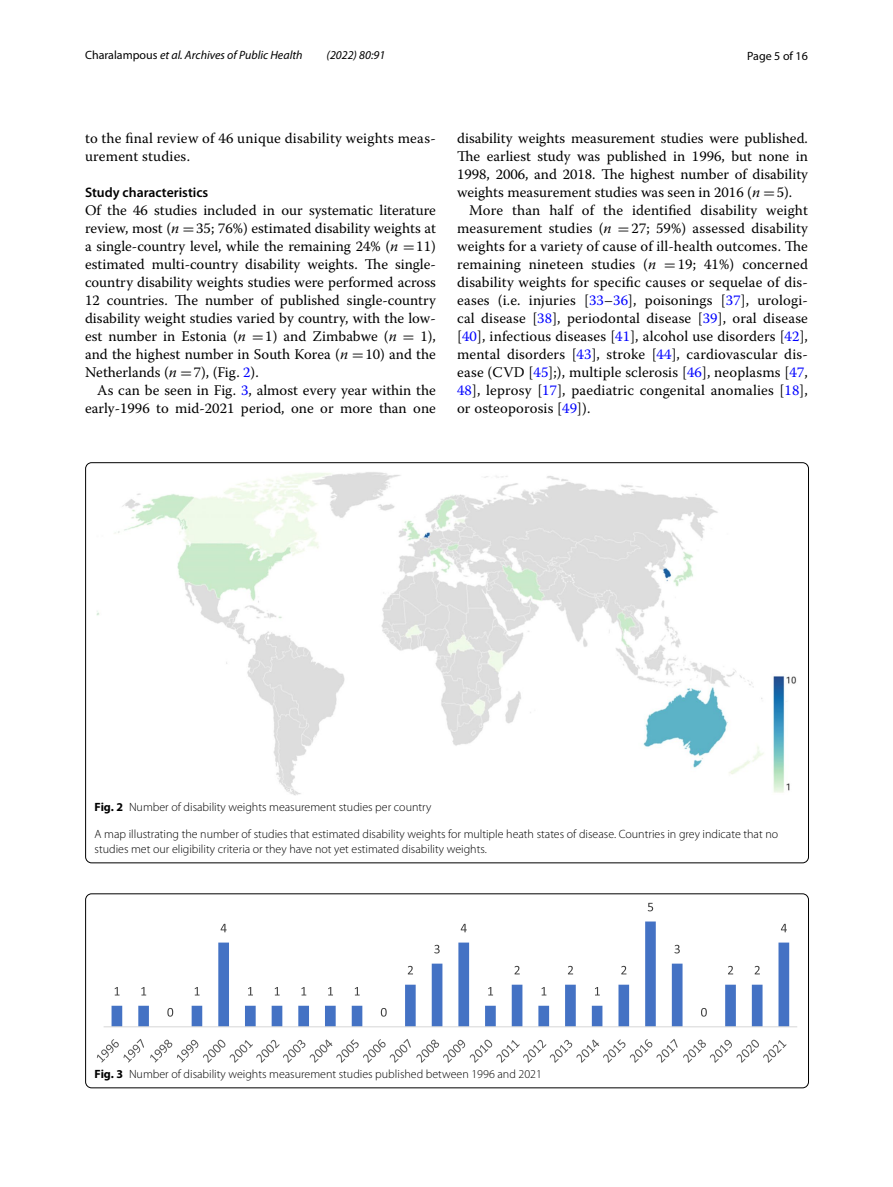
<style>
.page{position:relative;width:893px;height:1187px;background:#fff}
.page>*{position:absolute;margin:0;border:0;box-sizing:border-box;transform-origin:0 0}
.t1{font:14.7px/18px "Warnock Pro";letter-spacing:.005em;color:#000;text-align:justify}
.t2{font:600 13.8px "Myriad Pro";color:#000}
.t3{font:300 12px/15px "Myriad Pro";color:#000}
.t4{font:italic 12px "Myriad Pro";color:#000}
.t5{font:12px "Myriad Pro";color:#000}
.s1{font-style:normal}
.s2{font-style:italic}
.s3{font-family:"MTSY"}
.s4{color:#00f}
.s5{font-weight:700}
</style>
<div class="page">
<img style="left:97px;top:472px;width:700px;height:323px">
<svg style="left:112px;top:921px;width:677px;height:105px"></svg>
<hr style="left:104px;top:1026px;width:693px;height:1px;background:#d9d9d9">
<svg style="left:115px;top:986px;width:5px;height:9px"></svg>
<svg style="left:141px;top:986px;width:5px;height:9px"></svg>
<svg style="left:167px;top:1007px;width:6px;height:9px"></svg>
<svg style="left:195px;top:986px;width:5px;height:9px"></svg>
<svg style="left:221px;top:923px;width:6px;height:9px"></svg>
<svg style="left:248px;top:986px;width:5px;height:9px"></svg>
<svg style="left:275px;top:986px;width:5px;height:9px"></svg>
<svg style="left:301px;top:986px;width:5px;height:9px"></svg>
<svg style="left:328px;top:986px;width:5px;height:9px"></svg>
<svg style="left:355px;top:986px;width:5px;height:9px"></svg>
<svg style="left:381px;top:1007px;width:6px;height:9px"></svg>
<svg style="left:408px;top:965px;width:5px;height:9px"></svg>
<svg style="left:434px;top:944px;width:6px;height:9px"></svg>
<svg style="left:461px;top:923px;width:6px;height:9px"></svg>
<svg style="left:488px;top:986px;width:5px;height:9px"></svg>
<svg style="left:514px;top:965px;width:6px;height:9px"></svg>
<svg style="left:542px;top:986px;width:4px;height:9px"></svg>
<svg style="left:568px;top:965px;width:5px;height:9px"></svg>
<svg style="left:595px;top:986px;width:5px;height:9px"></svg>
<svg style="left:621px;top:965px;width:5px;height:9px"></svg>
<svg style="left:648px;top:902px;width:5px;height:9px"></svg>
<svg style="left:674px;top:944px;width:6px;height:9px"></svg>
<svg style="left:701px;top:1007px;width:6px;height:9px"></svg>
<svg style="left:728px;top:965px;width:5px;height:9px"></svg>
<svg style="left:755px;top:965px;width:5px;height:9px"></svg>
<svg style="left:781px;top:923px;width:6px;height:9px"></svg>
<svg style="left:97px;top:1039px;width:47px;height:23px"></svg>
<svg style="left:150px;top:1039px;width:636px;height:23px"></svg>
<div style="left:85px;top:893px;width:724px;height:194px;border:1px solid #000;border-radius:6px"></div>
<p class="t4" style="left:85px;top:48px;width:219px"><span class="s1">Charalampous</span> et al. Archives of Public Health</p>
<p class="t4" style="left:327px;top:48px;width:60px">(2022) 80:91</p>
<p class="t5" style="left:747px;top:48px;width:62px">Page 5 of 16</p>
<p class="t1" style="left:85px;top:128px;width:352px">to the final review of 46 unique disability weights meas&shy;urement studies.</p>
<p class="t2" style="left:85px;top:183px;width:125px">Study characteristics</p>
<p class="t1" style="left:85px;top:200px;width:352px">Of the 46 studies included in our systematic literature review, most (<span class="s2">n</span> <span class="s3">=</span>35; 76%) estimated disability weights at a single-country level, while the remaining 24% (<span class="s2">n</span> <span class="s3">=</span>11) estimated multi-country disability weights. The single&shy;country disability weights studies were performed across 12 countries. The number of published single-country disability weight studies varied by country, with the low&shy;est number in Estonia (<span class="s2">n</span> <span class="s3">=</span>1) and Zimbabwe (<span class="s2">n</span> <span class="s3">=</span> 1), and the highest number in South Korea (<span class="s2">n</span> <span class="s3">=</span>10) and the Netherlands (<span class="s2">n</span> <span class="s3">=</span>7), (Fig. <span class="s4">2</span>).</p>
<p class="t1" style="left:85px;top:380px;width:352px;text-align:right">As can be seen in Fig. <span class="s4">3</span>, almost every year within the early-1996 to mid-2021 period, one or more than one</p>
<p class="t1" style="left:457px;top:128px;width:352px">disability weights measurement studies were published.<br>The earliest study was published in 1996, but none in 1998, 2006, and 2018. The highest number of disability weights measurement studies was seen in 2016 (<span class="s2">n</span> <span class="s3">=</span>5).</p>
<p class="t1" style="left:457px;top:200px;width:352px;text-indent:12px">More than half of the identified disability weight measurement studies (<span class="s2">n</span> <span class="s3">=</span>27; 59%) assessed disability weights for a variety of cause of ill-health outcomes. The remaining nineteen studies (<span class="s2">n</span> <span class="s3">=</span>19; 41%) concerned disability weights for specific causes or sequelae of dis&shy;eases (i.e. injuries [<span class="s4">33</span>–<span class="s4">36</span>], poisonings [<span class="s4">37</span>], urologi&shy;cal disease [<span class="s4">38</span>], periodontal disease [<span class="s4">39</span>], oral disease [<span class="s4">40</span>], infectious diseases [<span class="s4">41</span>], alcohol use disorders [<span class="s4">42</span>], mental disorders [<span class="s4">43</span>], stroke [<span class="s4">44</span>], cardiovascular dis&shy;ease (CVD [<span class="s4">45</span>];), multiple sclerosis [<span class="s4">46</span>], neoplasms [<span class="s4">47</span>, <span class="s4">48</span>], leprosy [<span class="s4">17</span>], paediatric congenital anomalies [<span class="s4">18</span>], or osteoporosis [<span class="s4">49</span>]).</p>
<p class="t3" style="left:95px;top:799px;width:338px"><span class="s5">Fig. 2</span> Number of disability weights measurement studies per country</p>
<p class="t3" style="left:95px;top:826px;width:685px">A map illustrating the number of studies that estimated disability weights for multiple heath states of disease. Countries in grey indicate that no studies met our eligibility criteria or they have not yet estimated disability weights.</p>
<p class="t3" style="left:95px;top:1066px;width:449px"><span class="s5">Fig. 3</span> Number of disability weights measurement studies published between 1996 and 2021</p>
</div>
